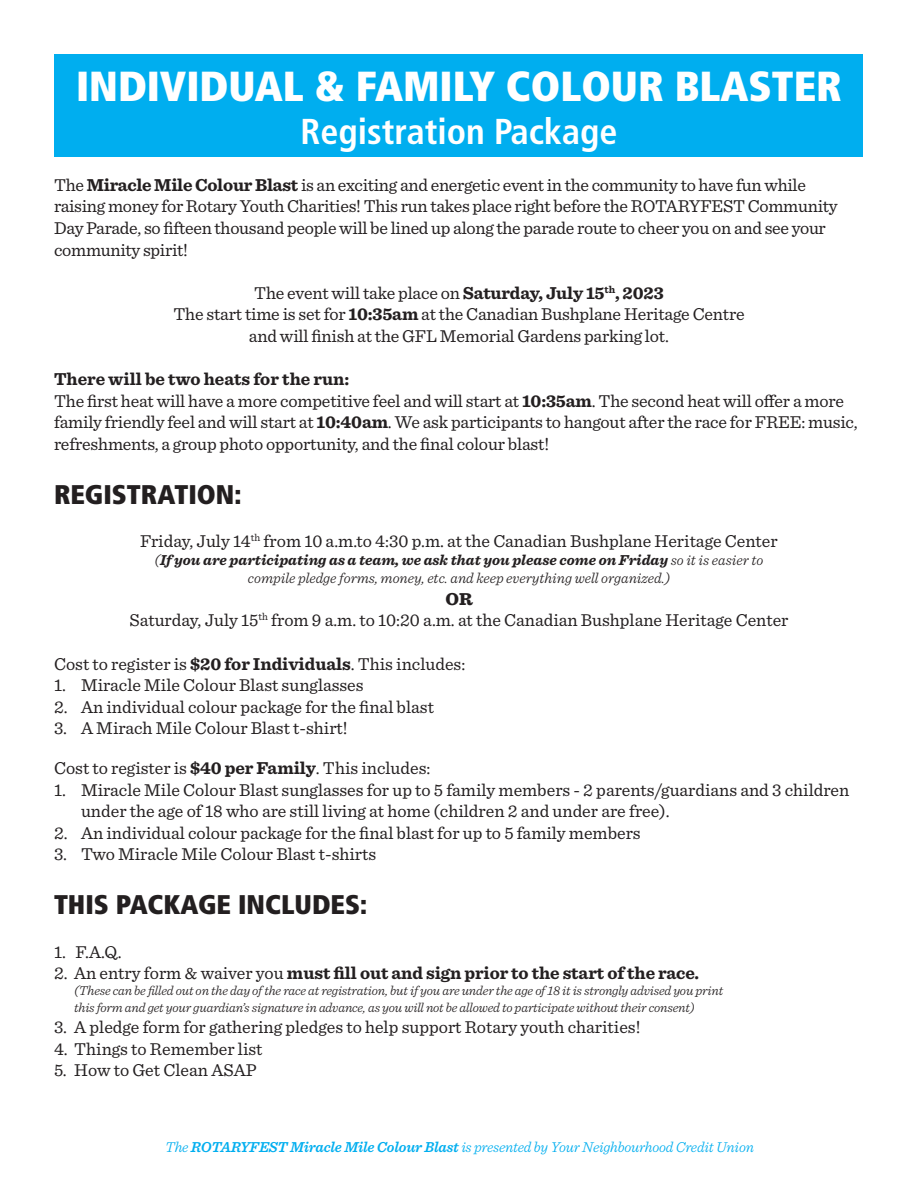
<style>
.page{position:relative;width:918px;height:1188px;background:#fff}
.page>*{position:absolute;margin:0;border:0;box-sizing:border-box;transform-origin:0 0}
.t1{font:900 condensed 42px "Frutiger LT Std";color:#fff}
.t2{font:700 condensed 36px "Frutiger LT Std";color:#fff}
.t3{font:900 condensed 27px "Frutiger LT Std";color:#231f20}
.t4{font:18px/21.6px "Sentinel";letter-spacing:-.01em;color:#231f20}
.t5{font:700 18px "Sentinel";letter-spacing:-.005em;color:#231f20}
.t6{font:900 18px "Sentinel";color:#231f20}
.t7{font:italic 300 15px/18px "Sentinel";color:#231f20;text-align:center}
.t8{font:italic 300 15px "Sentinel";letter-spacing:-.01em;color:#00aeef}
.t9{font:italic 300 13.5px/16.2px "Sentinel";letter-spacing:-.01em;color:#231f20}
.s1{font-weight:700}
.s2{font-weight:400}
.s3{font-weight:600}
</style>
<div class="page">
<div style="left:55px;top:55px;width:808px;height:102px;background:#00aeef"></div>
<p class="t1" style="left:76px;top:60px;width:767px">INDIVIDUAL &amp; FAMILY COLOUR BLASTER</p>
<p class="t2" style="left:300px;top:110px;width:319px">Registration Package</p>
<p class="t4" style="left:54px;top:173px;width:785px">The <span class="s1">Miracle Mile Colour Blast</span> is an exciting and energetic event in the community to have fun while raising money for Rotary Youth Charities! This run takes place right before the ROTARYFEST Community Day Parade, so fifteen thousand people will be lined up along the parade route to cheer you on and see your community spirit!</p>
<p class="t4" style="left:254px;top:281px;width:411px">The event will take place on <span class="s1">Saturday, July 15</span><sup>th</sup><span class="s1">, 2023</span></p>
<p class="t4" style="left:173px;top:302px;width:573px;text-align:center">The start time is set for <span class="s1">10:35am</span> at the Canadian Bushplane Heritage Centre and will finish at the GFL Memorial Gardens parking lot.</p>
<p class="t5" style="left:54px;top:365px;width:297px">There will be two heats for the run:</p>
<p class="t4" style="left:54px;top:389px;width:805px">The first heat will have a more competitive feel and will start at <span class="s1">10:35am</span>. The second heat will offer a more family friendly feel and will start at <span class="s1">10:40am</span>. We ask participants to hangout after the race for FREE: music, refreshments, a group photo opportunity, and the final colour blast!</p>
<p class="t3" style="left:54px;top:478px;width:189px">REGISTRATION:</p>
<p class="t4" style="left:140px;top:529px;width:639px">Friday, July 14<sup>th</sup> from 10 a.m.to 4:30 p.m. at the Canadian Bushplane Heritage Center</p>
<p class="t7" style="left:155px;top:550px;width:610px">(<span class="s1">If you are participating as a team, we ask that you please come on Friday</span> so it is easier to compile pledge forms, money, etc. and keep everything well organized.)</p>
<p class="t6" style="left:445px;top:584px;width:29px">OR</p>
<p class="t4" style="left:129px;top:608px;width:661px">Saturday, July 15<sup>th</sup> from 9 a.m. to 10:20 a.m. at the Canadian Bushplane Heritage Center</p>
<p class="t4" style="left:54px;top:652px;width:413px">Cost to register is <span class="s1">$20 for Individuals</span>. This includes:</p>
<p class="t4" style="left:54px;top:673px;width:311px">1. Miracle Mile Colour Blast sunglasses</p>
<p class="t4" style="left:54px;top:695px;width:382px">2. An individual colour package for the final blast</p>
<p class="t4" style="left:54px;top:716px;width:295px">3. A Mirach Mile Colour Blast t-shirt!</p>
<p class="t4" style="left:54px;top:756px;width:378px">Cost to register is <span class="s1">$40 per Family</span>. This includes:</p>
<p class="t4" style="left:81px;top:778px;width:770px;text-indent:-27px">1. Miracle Mile Colour Blast sunglasses for up to 5 family members - 2 parents/guardians and 3 children under the age of 18 who are still living at home (children 2 and under are free).</p>
<p class="t4" style="left:54px;top:821px;width:588px">2. An individual colour package for the final blast for up to 5 family members</p>
<p class="t4" style="left:54px;top:842px;width:324px">3. Two Miracle Mile Colour Blast t-shirts</p>
<p class="t3" style="left:54px;top:889px;width:315px">THIS PACKAGE INCLUDES:</p>
<p class="t4" style="left:54px;top:940px;width:69px">1. F.A.Q.</p>
<p class="t5" style="left:54px;top:959px;width:647px"><span class="s2">2. An entry form &amp; waiver you</span> must fill out and sign prior to the start of the race.</p>
<p class="t9" style="left:74px;top:982px;width:651px">(These can be filled out on the day of the race at registration, but if you are under the age of 18 it is strongly advised you print this form and get your guardian’s signature in advance, as you will not be allowed to participate without their consent)</p>
<p class="t4" style="left:54px;top:1015px;width:588px">3. A pledge form for gathering pledges to help support Rotary youth charities!</p>
<p class="t4" style="left:54px;top:1037px;width:210px">4. Things to Remember list</p>
<p class="t4" style="left:54px;top:1058px;width:204px">5. How to Get Clean ASAP</p>
<p class="t8" style="left:165px;top:1136px;width:590px">The <span class="s3">ROTARYFEST Miracle Mile Colour Blast</span> is presented by Your Neighbourhood Credit Union</p>
</div>
